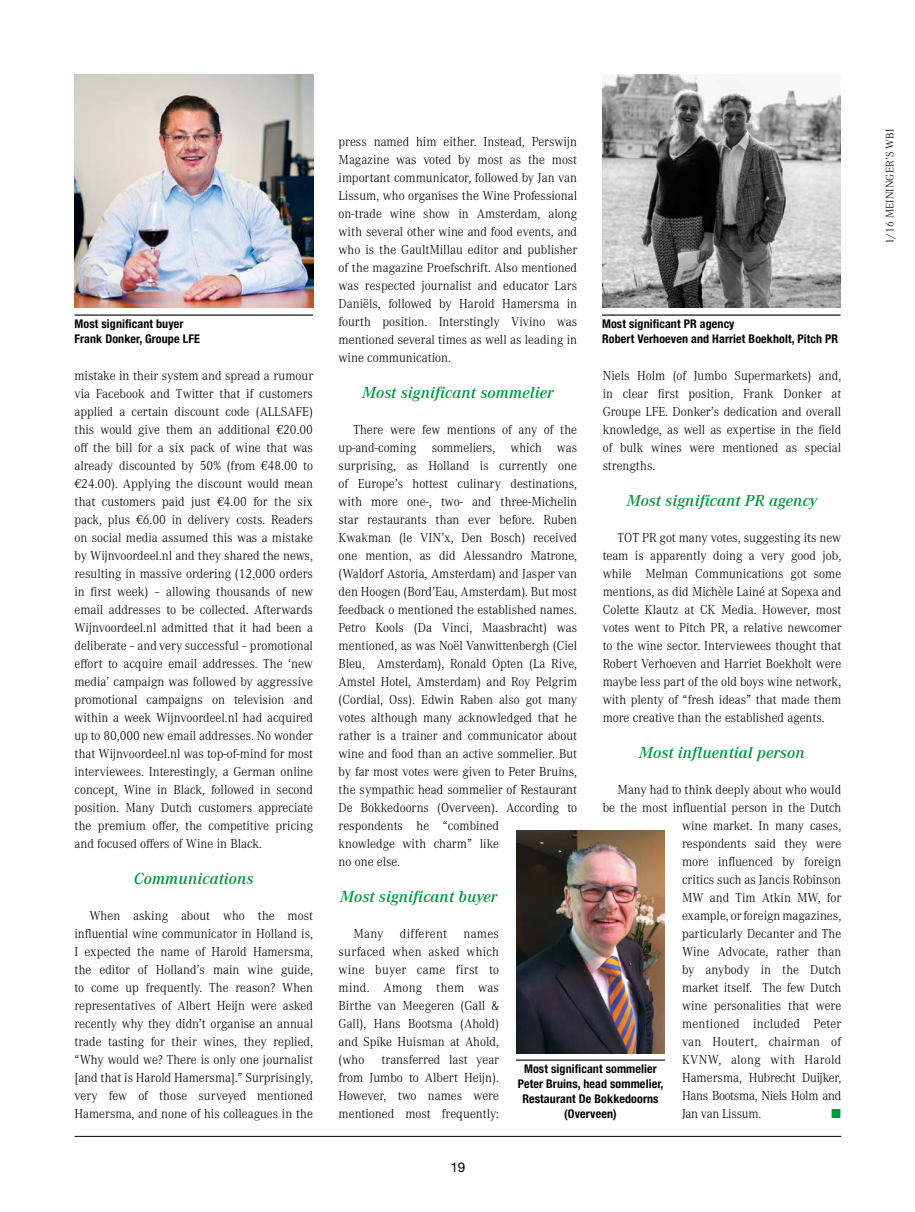
<style>
.page{position:relative;width:915px;height:1212px;background:#fff}
.page>*{position:absolute;margin:0;border:0;box-sizing:border-box;transform-origin:0 0}
.t1{font:italic 600 16.5px "Corporate A";letter-spacing:.01em;color:#00963e}
.t2{font:300 13.5px/18px "Corporate A";color:#000;text-align:justify}
.t3{font:300 13.5px "Corporate A";letter-spacing:.02em;color:#000}
.t4{font:300 13.5px "Corporate A";letter-spacing:-.02em;color:#000}
.t5{font:13.5px "Helvetica Neue LT Std";color:#000}
.t6{font:700 condensed 12px/15px "Helvetica Neue LT Std";letter-spacing:.01em;color:#000}
.t7{font:300 11.25px "Corporate A";letter-spacing:.01em;color:#000}
</style>
<div class="page">
<hr style="left:74px;top:1136px;width:767px;height:1px;background:#000">
<img style="left:75px;top:74px;width:238px;height:233px">
<img style="left:602px;top:74px;width:238px;height:233px">
<img style="left:516px;top:830px;width:148px;height:224px">
<hr style="left:74px;top:314px;width:239px;height:2px;background:#000">
<hr style="left:602px;top:314px;width:238px;height:2px;background:#000">
<hr style="left:516px;top:1059px;width:148px;height:2px;background:#000">
<p class="t2" style="left:338px;top:133px;width:240px">press named him either. Instead, Perswijn Magazine was voted by most as the most important communicator, followed by Jan van Lissum, who organises the Wine Professional on-trade wine show in Amsterdam, along with several other wine and food events, and who is the GaultMillau editor and publisher of the magazine Proefschrift. Also mentioned was respected journalist and educator Lars Daniëls, followed by Harold Hamersma in fourth position. Interstingly Vivino was mentioned several times as well as leading in wine communication.</p>
<p class="t1" style="left:362px;top:383px;width:193px">Most significant sommelier</p>
<p class="t2" style="left:338px;top:421px;width:240px;text-align:left;text-indent:15px">There were few mentions of any of the up-and-coming sommeliers, which was surprising, as Holland is currently one of Europe’s hottest culinary destinations, with more one-, two- and three-Michelin star restaurants than ever before. Ruben Kwakman (le VIN’x, Den Bosch) received one mention, as did Alessandro Matrone, (Waldorf Astoria, Amsterdam) and Jasper van den Hoogen (Bord’Eau, Amsterdam). But most feedback o mentioned the established names.<br>Petro Kools (Da Vinci, Maasbracht) was mentioned, as was Noël Vanwittenbergh (Ciel Bleu, Amsterdam), Ronald Opten (La Rive, Amstel Hotel, Amsterdam) and Roy Pelgrim (Cordial, Oss). Edwin Raben also got many votes although many acknowledged that he rather is a trainer and communicator about wine and food than an active sommelier. But by far most votes were given to Peter Bruins, the sympathic head sommelier of Restaurant De Bokkedoorns (Overveen). According to respondents he “combined<br>knowledge with charm” like<br>no one else.</p>
<p class="t1" style="left:340px;top:887px;width:158px">Most significant buyer</p>
<p class="t2" style="left:338px;top:925px;width:162px;text-indent:15px">Many different names surfaced when asked which wine buyer came first to mind. Among them was Birthe van Meegeren (Gall &amp; Gall), Hans Bootsma (Ahold) and Spike Huisman at Ahold, (who</p>
<p class="t6" style="left:74px;top:316px;width:127px">Most significant buyer<br>Frank Donker, Groupe LFE</p>
<p class="t6" style="left:602px;top:316px;width:237px">Most significant PR agency<br>Robert Verhoeven and Harriet Boekholt, Pitch PR</p>
<p class="t2" style="left:602px;top:367px;width:240px">Niels Holm (of Jumbo Supermarkets) and, in clear first position, Frank Donker at Groupe LFE. Donker’s dedication and overall knowledge, as well as expertise in the field of bulk wines were mentioned as special strengths.</p>
<p class="t1" style="left:626px;top:491px;width:192px">Most significant PR agency</p>
<p class="t2" style="left:602px;top:529px;width:240px;text-indent:15px">TOT PR got many votes, suggesting its new team is apparently doing a very good job, while Melman Communications got some mentions, as did Michèle Lainé at Sopexa and Colette Klautz at CK Media. However, most votes went to Pitch PR, a relative newcomer to the wine sector. Interviewees thought that Robert Verhoeven and Harriet Boekholt were maybe less part of the old boys wine network, with plenty of “fresh ideas” that made them more creative than the established agents.</p>
<p class="t1" style="left:639px;top:743px;width:167px">Most influential person</p>
<p class="t2" style="left:617px;top:781px;width:225px">Many had to think deeply about who would</p>
<p class="t2" style="left:602px;top:799px;width:240px">be the most influential person in the Dutch</p>
<p class="t2" style="left:681px;top:817px;width:161px">wine market. In many cases,</p>
<p class="t2" style="left:681px;top:835px;width:161px">respondents said they were</p>
<p class="t2" style="left:681px;top:853px;width:161px">more influenced by foreign</p>
<p class="t2" style="left:681px;top:871px;width:161px">critics such as Jancis Robinson</p>
<p class="t2" style="left:681px;top:889px;width:161px">MW and Tim Atkin MW, for</p>
<p class="t2" style="left:681px;top:907px;width:161px">example, or foreign magazines,</p>
<p class="t2" style="left:681px;top:925px;width:161px">particularly Decanter and The</p>
<p class="t2" style="left:681px;top:943px;width:161px">Wine Advocate, rather than</p>
<p class="t2" style="left:681px;top:961px;width:161px">by anybody in the Dutch</p>
<p class="t2" style="left:681px;top:979px;width:161px">market itself. The few Dutch</p>
<p class="t2" style="left:681px;top:997px;width:161px">wine personalities that were</p>
<p class="t3" style="left:681px;top:1016px;width:161px">mentioned included Peter</p>
<p class="t3" style="left:681px;top:1034px;width:161px">van Houtert, chairman of</p>
<p class="t3" style="left:681px;top:1052px;width:161px">KVNW, along with Harold</p>
<p class="t4" style="left:681px;top:1070px;width:161px">Hamersma, Hubrecht Duijker,</p>
<p class="t4" style="left:681px;top:1088px;width:161px">Hans Bootsma, Niels Holm and</p>
<p class="t4" style="left:681px;top:1106px;width:81px">Jan van Lissum.</p>
<p class="t2" style="left:74px;top:367px;width:240px">mistake in their system and spread a rumour via Facebook and Twitter that if customers applied a certain discount code (ALLSAFE) this would give them an additional €20.00 off the bill for a six pack of wine that was already discounted by 50% (from €48.00 to €24.00). Applying the discount would mean that customers paid just €4.00 for the six pack, plus €6.00 in delivery costs. Readers on social media assumed this was a mistake by Wijnvoordeel.nl and they shared the news, resulting in massive ordering (12,000 orders in first week) – allowing thousands of new email addresses to be collected. Afterwards Wijnvoordeel.nl admitted that it had been a deliberate – and very successful – promotional effort to acquire email addresses. The ‘new media’ campaign was followed by aggressive promotional campaigns on television and within a week Wijnvoordeel.nl had acquired up to 80,000 new email addresses. No wonder that Wijnvoordeel.nl was top-of-mind for most interviewees. Interestingly, a German online concept, Wine in Black, followed in second position. Many Dutch customers appreciate the premium offer, the competitive pricing and focused offers of Wine in Black.</p>
<p class="t1" style="left:134px;top:869px;width:121px">Communications</p>
<p class="t2" style="left:74px;top:907px;width:240px;text-indent:15px">When asking about who the most influential wine communicator in Holland is, I expected the name of Harold Hamersma, the editor of Holland’s main wine guide, to come up frequently. The reason? When representatives of Albert Heijn were asked recently why they didn’t organise an annual trade tasting for their wines, they replied, “Why would we? There is only one journalist [and that is Harold Hamersma].” Surprisingly, very few of those surveyed mentioned Hamersma, and none of his colleagues in the</p>
<p class="t2" style="left:338px;top:1051px;width:162px;text-indent:43px">transferred last year from Jumbo to Albert Heijn).<br>However, two names were mentioned most frequently:</p>
<p class="t6" style="left:517px;top:1061px;width:147px;text-align:center">Most significant sommelier<br>Peter Bruins, head sommelier,<br>Restaurant De Bokkedoorns (Overveen)</p>
<p class="t5" style="left:450px;top:1159px;width:16px">19</p>
<p class="t7" style="left:883px;top:244px;width:117px;rotate:-90deg">1/16 MEININGER’S WBI</p>
</div>
